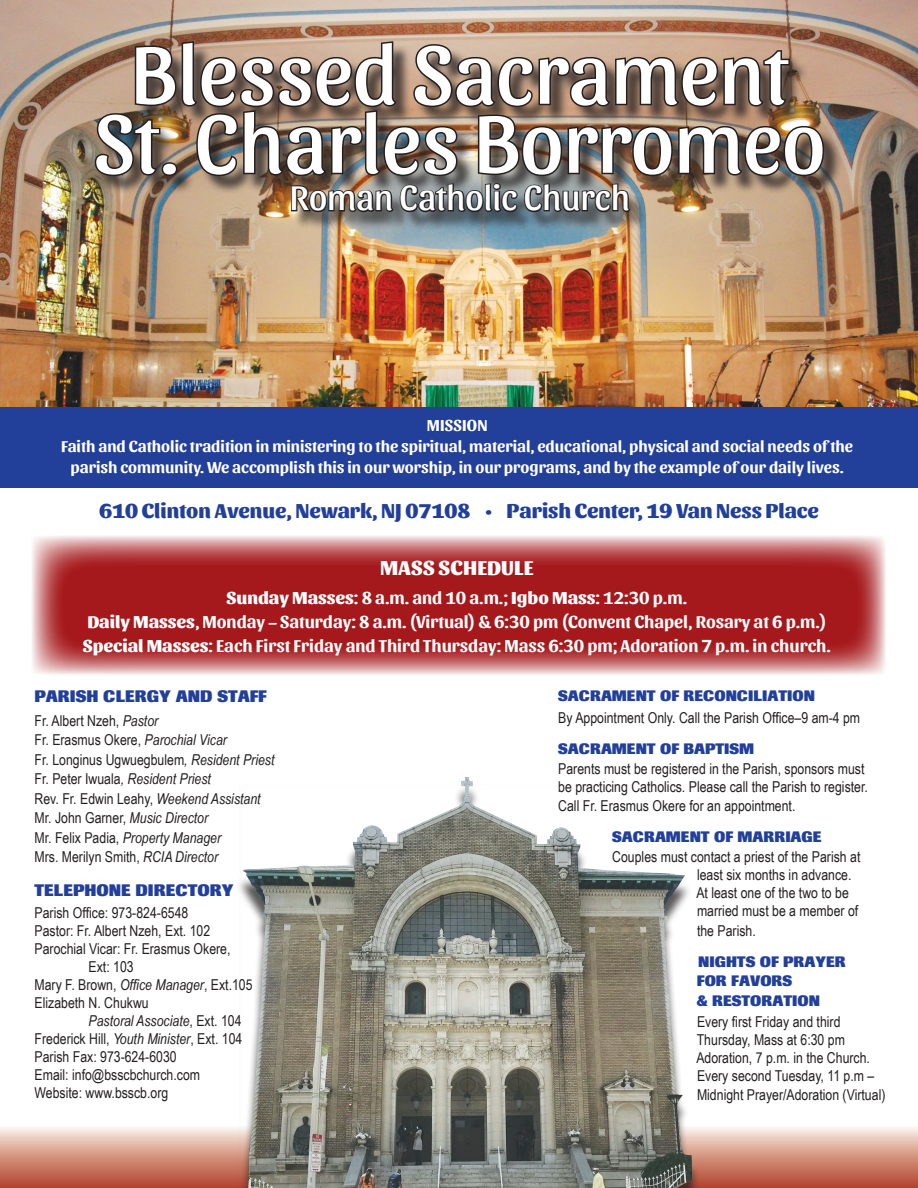
<style>
.page{position:relative;width:918px;height:1188px;background:#fff}
.page>*{position:absolute;margin:0;border:0;box-sizing:border-box;transform-origin:0 0}
.t1{font:85.5px "Sansita";color:#fff}
.t2{font:36px "Sansita";color:#fff}
.t3{font:800 21px "Sansita";color:#223f99}
.t4{font:800 21px "Sansita";letter-spacing:.01em;color:#fff}
.t5{font:700 18px "Sansita";color:#fff}
.t6{font:700 16.5px "Sansita";color:#fff}
.t7{font:800 16.5px "Imago";color:#223f99}
.t8{font:15px "Arial Narrow";color:#231f20}
.t9{font:800 15px "Imago";color:#223f99}
.t10{font:italic 15px "Arial Narrow";color:#231f20}
.s1{font-weight:800}
.s2{font-style:italic}
.s3{font-style:normal}
</style>
<div class="page">
<svg style="left:32px;top:536px;width:854px;height:139px;background:#b54144"></svg>
<img style="left:0;top:0;width:918px;height:407px">
<div style="left:97px;top:44px;width:746px;height:186px;background:#231f20;opacity:.75"></div>
<img style="left:93px;top:40px;width:733px;height:174px">
<div style="left:0;top:407px;width:918px;height:81px;background:#223f99"></div>
<svg style="left:0;top:1127px;width:918px;height:61px;background:#d39684"></svg>
<div style="left:234px;top:779px;width:466px;height:409px;background:#231f20;opacity:.75"></div>
<img style="left:242px;top:777px;width:450px;height:411px">
<p class="t1" style="left:131px;top:25px;width:659px">Blessed Sacrament</p>
<p class="t1" style="left:95px;top:94px;width:732px">St. Charles Borromeo</p>
<p class="t2" style="left:290px;top:177px;width:341px">Roman Catholic Church</p>
<p class="t6" style="left:427px;top:415px;width:62px">MISSION</p>
<p class="t6" style="left:61px;top:436px;width:793px">Faith and Catholic tradition in ministering to the spiritual, material, educational, physical and social needs of the</p>
<p class="t6" style="left:71px;top:457px;width:775px">parish community. We accomplish this in our worship, in our programs, and by the example of our daily lives.</p>
<p class="t3" style="left:99px;top:498px;width:721px">610 Clinton Avenue, Newark, NJ 07108 • Parish Center, 19 Van Ness Place</p>
<p class="t4" style="left:380px;top:556px;width:155px">MASS SCHEDULE</p>
<p class="t5" style="left:227px;top:587px;width:462px"><span class="s1">Sunday Masses</span>: 8 a.m. and 10 a.m.; <span class="s1">Igbo Mass</span>: 12:30 p.m.</p>
<p class="t5" style="left:87px;top:611px;width:740px"><span class="s1">Daily Masses</span>, Monday – Saturday: 8 a.m. (Virtual) &amp; 6:30 pm (Convent Chapel, Rosary at 6 p.m.)</p>
<p class="t5" style="left:83px;top:635px;width:750px"><span class="s1">Special Masses</span>: Each First Friday and Third Thursday: Mass 6:30 pm; Adoration 7 p.m. in church.</p>
<p class="t7" style="left:35px;top:686px;width:234px">PARISH CLERGY AND STAFF</p>
<p class="t8" style="left:35px;top:709px;width:125px">Fr. Albert Nzeh, <span class="s2">Pastor</span></p>
<p class="t8" style="left:35px;top:729px;width:194px">Fr. Erasmus Okere, <span class="s2">Parochial Vicar</span></p>
<p class="t8" style="left:35px;top:748px;width:241px">Fr. Longinus Ugwuegbulem<span class="s2">, Resident Priest</span></p>
<p class="t10" style="left:35px;top:769px;width:178px"><span class="s3">Fr. Peter Iwuala</span>, Resident Priest</p>
<p class="t8" style="left:35px;top:787px;width:228px">Rev. Fr. Edwin Leahy, <span class="s2">Weekend Assistant</span></p>
<p class="t8" style="left:35px;top:807px;width:175px">Mr. John Garner, <span class="s2">Music Director</span></p>
<p class="t10" style="left:35px;top:827px;width:188px"><span class="s3">Mr. Felix Padia,</span> Property Manager</p>
<p class="t8" style="left:35px;top:846px;width:185px">Mrs. Merilyn Smith, <span class="s2">RCIA Director</span></p>
<p class="t7" style="left:35px;top:880px;width:200px">TELEPHONE DIRECTORY</p>
<p class="t8" style="left:35px;top:902px;width:155px">Parish Office: 973-824-6548</p>
<p class="t8" style="left:35px;top:920px;width:177px">Pastor: Fr. Albert Nzeh, Ext. 102</p>
<p class="t8" style="left:35px;top:938px;width:197px">Parochial Vicar: Fr. Erasmus Okere,</p>
<p class="t8" style="left:89px;top:956px;width:47px">Ext: 103</p>
<p class="t8" style="left:35px;top:974px;width:220px">Mary F. Brown, <span class="s2">Office Manager</span>, Ext.105</p>
<p class="t8" style="left:35px;top:992px;width:116px">Elizabeth N. Chukwu</p>
<p class="t10" style="left:89px;top:1010px;width:155px">Pastoral Associate<span class="s3">, Ext. 104</span></p>
<p class="t8" style="left:35px;top:1028px;width:209px">Frederick Hill, <span class="s2">Youth Minister</span>, Ext. 104</p>
<p class="t8" style="left:35px;top:1046px;width:144px">Parish Fax: 973-624-6030</p>
<p class="t8" style="left:35px;top:1064px;width:167px">Email: info@bsscbchurch.com</p>
<p class="t8" style="left:35px;top:1082px;width:135px">Website: www.bsscb.org</p>
<p class="t9" style="left:558px;top:687px;width:258px">SACRAMENT OF RECONCILIATION</p>
<p class="t8" style="left:558px;top:706px;width:303px">By Appointment Only. Call the Parish Office–9 am-4 pm</p>
<p class="t9" style="left:558px;top:739px;width:197px">SACRAMENT OF BAPTISM</p>
<p class="t8" style="left:558px;top:758px;width:308px">Parents must be registered in the Parish, sponsors must</p>
<p class="t8" style="left:558px;top:776px;width:311px">be practicing Catholics. Please call the Parish to register.</p>
<p class="t8" style="left:558px;top:795px;width:239px">Call Fr. Erasmus Okere for an appointment.</p>
<p class="t9" style="left:612px;top:828px;width:211px">SACRAMENT OF MARRIAGE</p>
<p class="t8" style="left:612px;top:846px;width:250px">Couples must contact a priest of the Parish at</p>
<p class="t8" style="left:697px;top:864px;width:156px">least six months in advance.</p>
<p class="t8" style="left:696px;top:882px;width:154px">At least one of the two to be</p>
<p class="t8" style="left:697px;top:900px;width:163px">married must be a member of</p>
<p class="t8" style="left:697px;top:920px;width:60px">the Parish.</p>
<p class="t9" style="left:698px;top:953px;width:149px">NIGHTS OF PRAYER</p>
<p class="t9" style="left:697px;top:972px;width:97px">FOR FAVORS</p>
<p class="t9" style="left:697px;top:991px;width:125px">&amp; RESTORATION</p>
<p class="t8" style="left:697px;top:1010px;width:145px">Every first Friday and third</p>
<p class="t8" style="left:697px;top:1028px;width:150px">Thursday, Mass at 6:30 pm</p>
<p class="t8" style="left:696px;top:1046px;width:175px">Adoration, 7 p.m. in the Church.</p>
<p class="t8" style="left:697px;top:1064px;width:179px">Every second Tuesday, 11 p.m –</p>
<p class="t8" style="left:697px;top:1084px;width:190px">Midnight Prayer/Adoration (Virtual)</p>
</div>
